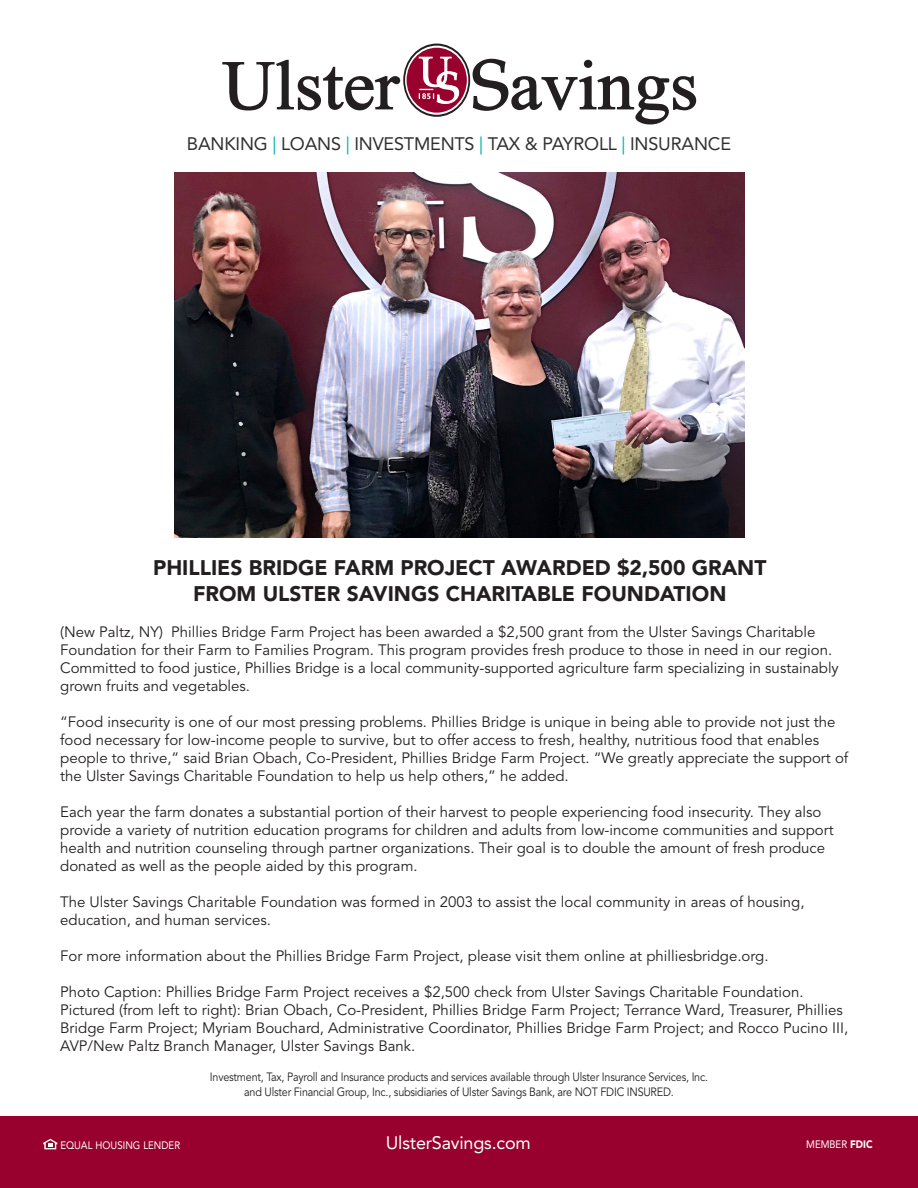
<style>
.page{position:relative;width:918px;height:1188px;background:#fff}
.page>*{position:absolute;margin:0;border:0;box-sizing:border-box;transform-origin:0 0}
.Headlines{font:900 21px "Avenir LT Std";color:#231f20}
.t1{font:18px "Avenir LT Std";letter-spacing:-.01em;color:#312f30}
.t2{font:18px "Avenir LT Std";letter-spacing:-.01em;color:#fff}
.Text{font:15px/18px "Avenir LT Std";color:#231f20}
.t3{font:12px/15px "Avenir LT Std";letter-spacing:-.02em;color:#231f20;text-align:center;scale:.9 1}
.t4{font:10.8px "Avenir LT Std";color:#fff;scale:.9 1}
.s1{color:#00b5ae}
.s2{font-weight:900}
</style>
<div class="page">
<svg style="left:222px;top:60px;width:178px;height:51px"></svg>
<svg style="left:473px;top:59px;width:223px;height:65px"></svg>
<svg style="left:403px;top:44px;width:67px;height:73px"></svg>
<svg style="left:405px;top:46px;width:63px;height:69px"></svg>
<div style="left:407px;top:48px;width:60px;height:65px;background:#98012d;border-radius:50%"></div>
<svg style="left:419px;top:57px;width:40px;height:47px"></svg>
<img style="left:174px;top:172px;width:571px;height:366px">
<div style="left:0;top:1117px;width:918px;height:71px;background:#98012d"></div>
<svg style="left:43px;top:1139px;width:14px;height:10px"></svg>
<p class="t1" style="left:187px;top:133px;width:546px">BANKING <span class="s1">|</span> LOANS <span class="s1">|</span> INVESTMENTS <span class="s1">|</span> TAX &amp; PAYROLL <span class="s1">|</span> INSURANCE</p>
<p class="Headlines" style="left:153px;top:555px;width:615px">PHILLIES BRIDGE FARM PROJECT AWARDED $2,500 GRANT</p>
<p class="Headlines" style="left:193px;top:581px;width:535px">FROM ULSTER SAVINGS CHARITABLE FOUNDATION</p>
<p class="Text" style="left:60px;top:623px;width:780px">(New Paltz, NY) Phillies Bridge Farm Project has been awarded a $2,500 grant from the Ulster Savings Charitable Foundation for their Farm to Families Program. This program provides fresh produce to those in need in our region.<br>Committed to food justice, Phillies Bridge is a local community-supported agriculture farm specializing in sustainably grown fruits and vegetables.</p>
<p class="Text" style="left:60px;top:713px;width:790px">“Food insecurity is one of our most pressing problems. Phillies Bridge is unique in being able to provide not just the food necessary for low-income people to survive, but to offer access to fresh, healthy, nutritious food that enables people to thrive,” said Brian Obach, Co-President, Phillies Bridge Farm Project. “We greatly appreciate the support of the Ulster Savings Charitable Foundation to help us help others,” he added.</p>
<p class="Text" style="left:60px;top:803px;width:775px">Each year the farm donates a substantial portion of their harvest to people experiencing food insecurity. They also provide a variety of nutrition education programs for children and adults from low-income communities and support health and nutrition counseling through partner organizations. Their goal is to double the amount of fresh produce donated as well as the people aided by this program.</p>
<p class="Text" style="left:60px;top:893px;width:746px">The Ulster Savings Charitable Foundation was formed in 2003 to assist the local community in areas of housing, education, and human services.</p>
<p class="Text" style="left:60px;top:947px;width:710px">For more information about the Phillies Bridge Farm Project, please visit them online at philliesbridge.org.</p>
<p class="Text" style="left:60px;top:983px;width:790px">Photo Caption: Phillies Bridge Farm Project receives a $2,500 check from Ulster Savings Charitable Foundation.<br>Pictured (from left to right): Brian Obach, Co-President, Phillies Bridge Farm Project; Terrance Ward, Treasurer, Phillies Bridge Farm Project; Myriam Bouchard, Administrative Coordinator, Phillies Bridge Farm Project; and Rocco Pucino III, AVP/New Paltz Branch Manager, Ulster Savings Bank.</p>
<p class="t3" style="left:210px;top:1070px;width:555px">Investment, Tax, Payroll and Insurance products and services available through Ulster Insurance Services, Inc. and Ulster Financial Group, Inc., subsidiaries of Ulster Savings Bank, are NOT FDIC INSURED.</p>
<p class="t4" style="left:60px;top:1139px;width:135px">EQUAL HOUSING LENDER</p>
<p class="t2" style="left:386px;top:1133px;width:147px">UlsterSavings.com</p>
<p class="t4" style="left:806px;top:1138px;width:75px">MEMBER <span class="s2">FDIC</span></p>
</div>
